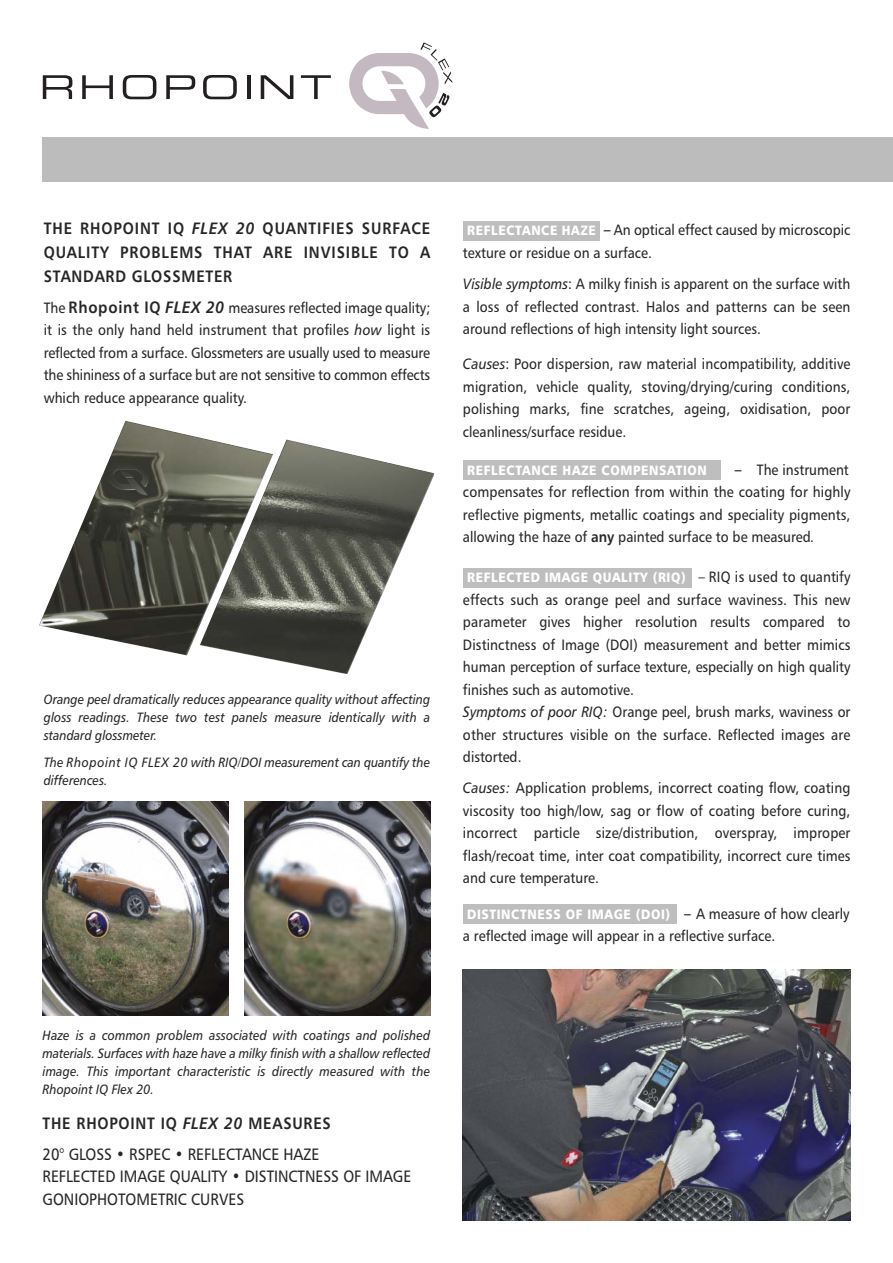
<style>
.page{position:relative;width:893px;height:1263px;background:#fff}
.page>*{position:absolute;margin:0;border:0;box-sizing:border-box;transform-origin:0 0}
.t1{font:16.5px/24px "Humanist 777 BT Bold B";letter-spacing:.05em;color:#272627;text-align:justify;scale:.9 1}
.t2{font:16.5px/22.5px "Humanist 777 BT Roman B";color:#272627;scale:.9 1}
.t3{font:15px/22.5px "Humanist 777 BT Roman B";color:#272627;text-align:justify;scale:.9 1}
.t4{font:13.5px/18px "Humanist 777 BT Italic B";color:#272627;text-align:justify;scale:.9 1}
.t5{font:13.5px "Humanist 777 BT Black B";letter-spacing:.05em;color:#fff;scale:.9 1}
.s1{font-family:"Humanist 777 BT Bold Italic B"}
.s2{font-family:"Humanist 777 BT Bold B";font-size:16.5px}
.s3{font-family:"Humanist 777 BT Bold Italic B";font-size:16.5px}
.s4{font-family:"Humanist 777 BT Italic B"}
.s5{font-family:"Humanist 777 BT Black B";font-size:13.5px;color:#fff}
.s6{font-family:"Humanist 777 BT Bold B"}
.s7{font-family:"Humanist 777 BT Roman B";font-size:15px;color:#272627}
.s8{font-family:"Humanist 777 BT Bold B";font-size:15px;color:#272627}
</style>
<div class="page">
<div style="left:43px;top:137px;width:850px;height:44px;background:#bcbcbc"></div>
<img style="left:39px;top:421px;width:395px;height:253px">
<div style="left:464px;top:221px;width:136px;height:19px;background:#bebebe"></div>
<div style="left:463px;top:569px;width:228px;height:19px;background:#bebebe"></div>
<div style="left:464px;top:905px;width:213px;height:19px;background:#bebebe"></div>
<div style="left:463px;top:461px;width:257px;height:19px;background:#bebebe"></div>
<img style="left:43px;top:801px;width:185px;height:214px">
<img style="left:245px;top:801px;width:185px;height:214px">
<svg style="left:43px;top:75px;width:29px;height:24px"></svg>
<svg style="left:82px;top:75px;width:31px;height:24px"></svg>
<svg style="left:123px;top:75px;width:33px;height:24px"></svg>
<svg style="left:166px;top:75px;width:29px;height:24px"></svg>
<svg style="left:203px;top:75px;width:34px;height:24px"></svg>
<hr style="left:247px;top:75px;width:3px;height:24px;background:#231f20">
<svg style="left:261px;top:75px;width:32px;height:24px"></svg>
<svg style="left:301px;top:75px;width:30px;height:24px"></svg>
<svg style="left:349px;top:42px;width:103px;height:87px"></svg>
<img style="left:463px;top:969px;width:387px;height:251px">
<p class="t1" style="left:44px;top:217px;width:431px">THE RHOPOINT IQ <span class="s1">FLEX 20</span> QUANTIFIES SURFACE QUALITY PROBLEMS THAT ARE INVISIBLE TO A STANDARD GLOSSMETER</p>
<p class="t3" style="left:44px;top:297px;width:431px">The <span class="s2">Rhopoint IQ</span> <span class="s3">FLEX 20</span> measures reflected image quality; it is the only hand held instrument that profiles <span class="s4">how</span> light is reflected from a surface. Glossmeters are usually used to measure the shininess of a surface but are not sensitive to common effects which reduce appearance quality.</p>
<p class="t4" style="left:44px;top:692px;width:431px">Orange peel dramatically reduces appearance quality without affecting gloss readings. These two test panels measure identically with a standard glossmeter.</p>
<p class="t4" style="left:44px;top:754px;width:431px">The Rhopoint IQ FLEX 20 with RIQ/DOI measurement can quantify the differences.</p>
<p class="t3" style="left:463px;top:220px;width:432px"><span class="s5">REFLECTANCE HAZE</span> <span class="s6">–</span> An optical effect caused by microscopic texture or residue on a surface.</p>
<p class="t3" style="left:463px;top:274px;width:432px"><span class="s4">Visible symptoms</span>: A milky finish is apparent on the surface with a loss of reflected contrast. Halos and patterns can be seen around reflections of high intensity light sources.</p>
<p class="t3" style="left:463px;top:354px;width:432px"><span class="s4">Causes</span>: Poor dispersion, raw material incompatibility, additive migration, vehicle quality, stoving/drying/curing conditions, polishing marks, fine scratches, ageing, oxidisation, poor cleanliness/surface residue.</p>
<p class="t5" style="left:467px;top:464px;width:268px">REFLECTANCE HAZE COMPENSATION</p>
<p class="t3" style="left:463px;top:459px;width:432px;text-indent:272px"><span class="s6">–</span> The instrument compensates for reflection from within the coating for highly reflective pigments, metallic coatings and speciality pigments, allowing the haze of <span class="s6">any</span> painted surface to be measured<span class="s4">.</span></p>
<p class="t5" style="left:467px;top:572px;width:427px">REFLECTED IMAGE QUALITY (RIQ) <span class="s7">– RIQ is used to quantify</span></p>
<p class="t3" style="left:463px;top:590px;width:432px;text-align:left">effects such as orange peel and surface waviness. This new parameter gives higher resolution results compared to Distinctness of Image (DOI) measurement and better mimics human perception of surface texture, especially on high quality finishes such as automotive.<br><span class="s4">Symptoms of poor RIQ:</span> Orange peel, brush marks, waviness or other structures visible on the surface. Reflected images are distorted.</p>
<p class="t3" style="left:463px;top:778px;width:432px"><span class="s4">Causes:</span> Application problems, incorrect coating flow, coating viscosity too high/low, sag or flow of coating before curing, incorrect particle size/distribution, overspray, improper flash/recoat time, inter coat compatibility, incorrect cure times and cure temperature.</p>
<p class="t5" style="left:467px;top:908px;width:426px">DISTINCTNESS OF IMAGE (DOI) <span class="s8">–</span> <span class="s7">A measure of how clearly</span></p>
<p class="t3" style="left:463px;top:926px;width:348px">a reflected image will appear in a reflective surface.</p>
<p class="t4" style="left:43px;top:1027px;width:432px">Haze is a common problem associated with coatings and polished materials. Surfaces with haze have a milky finish with a shallow reflected image. This important characteristic is directly measured with the Rhopoint IQ Flex 20.</p>
<p class="t1" style="left:43px;top:1112px;width:322px">THE RHOPOINT IQ <span class="s1">FLEX 20</span> MEASURES</p>
<p class="t2" style="left:43px;top:1144px;width:411px">20° GLOSS • RSPEC • REFLECTANCE HAZE<br>REFLECTED IMAGE QUALITY • DISTINCTNESS OF IMAGE<br>GONIOPHOTOMETRIC CURVES</p>
</div>
